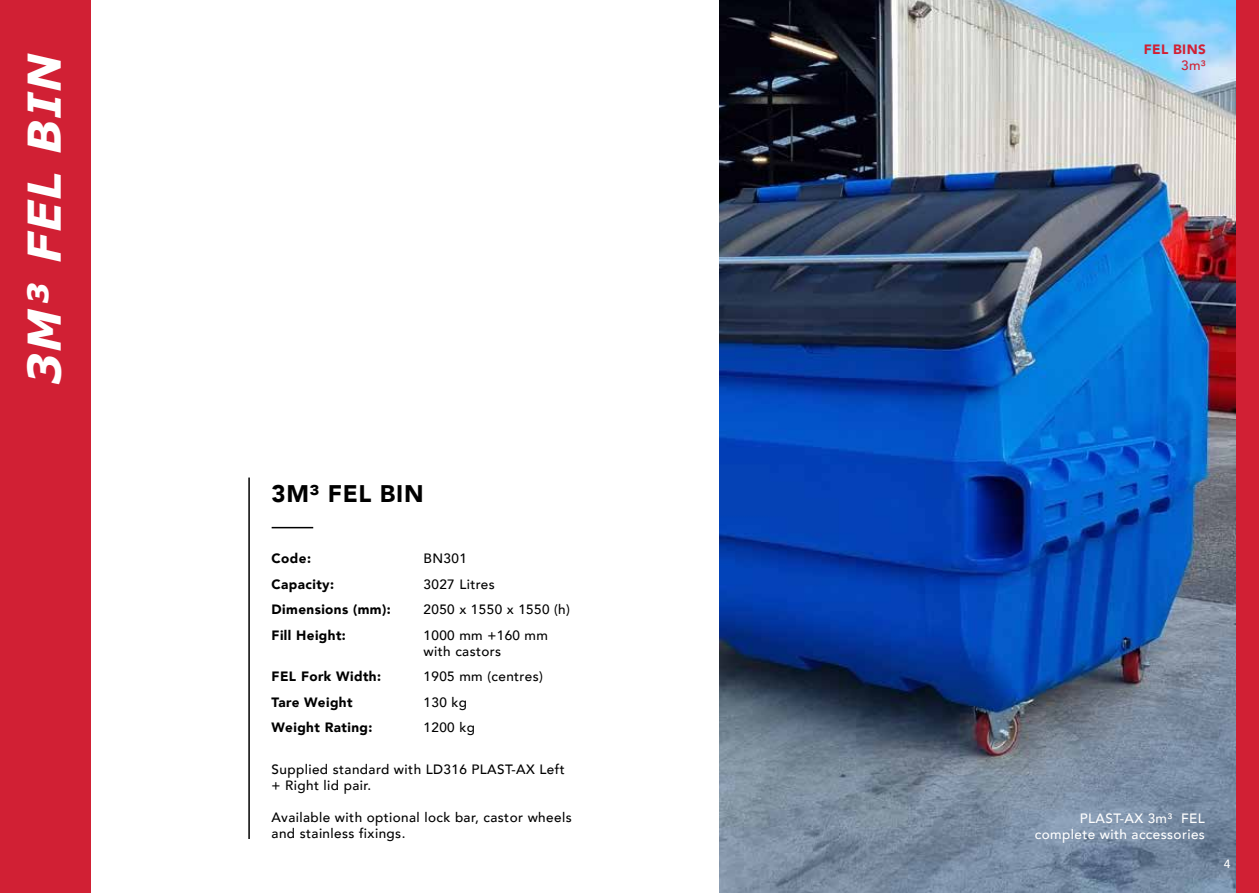
<style>
.page{position:relative;width:1259px;height:893px;background:#fff}
.page>*{position:absolute;margin:0;border:0;box-sizing:border-box;transform-origin:0 0}
.t1{font:italic 700 45px "Verdana";color:#fff}
.t2{font:900 24px "Avenir";letter-spacing:.03em;color:#000}
.t3{font:500 13.5px/16.2px "Avenir";letter-spacing:.03em;color:#000}
.t4{font:900 13.5px "Avenir";letter-spacing:.03em;color:#000}
.t5{font:500 13.5px/16.2px "Avenir";letter-spacing:.03em;color:#fff;text-align:right}
.t6{font:900 13.5px "Avenir";letter-spacing:.03em;color:#d12034}
.t7{font:500 13.5px "Avenir";color:#d12034}
.t8{font:500 12px "Avenir";color:#fff}
</style>
<div class="page">
<hr style="left:272px;top:527px;width:41px;height:1px;background:#000">
<hr style="left:248px;top:477px;width:2px;height:362px;background:#000">
<div style="left:0;top:0;width:90px;height:893px;background:#d12034"></div>
<img style="left:720px;top:0;width:516px;height:893px">
<div style="left:1236px;top:0;width:23px;height:893px;background:#d12034"></div>
<h1 class="t1" style="left:15px;top:385px;width:334px;rotate:-90deg">3M³ FEL BIN</h1>
<h2 class="t2" style="left:272px;top:473px;width:153px">3M³ FEL BIN</h2>
<p class="t4" style="left:272px;top:547px;width:41px">Code:</p>
<p class="t3" style="left:423px;top:550px;width:45px">BN301</p>
<p class="t4" style="left:272px;top:572px;width:64px">Capacity:</p>
<p class="t3" style="left:423px;top:575px;width:73px">3027 Litres</p>
<p class="t4" style="left:272px;top:598px;width:121px">Dimensions (mm):</p>
<p class="t3" style="left:423px;top:601px;width:148px">2050 x 1550 x 1550 (h)</p>
<p class="t4" style="left:272px;top:623px;width:76px">Fill Height:</p>
<p class="t3" style="left:423px;top:626px;width:126px">1000 mm +160 mm with castors</p>
<p class="t4" style="left:272px;top:665px;width:111px">FEL Fork Width:</p>
<p class="t3" style="left:423px;top:668px;width:121px">1905 mm (centres)</p>
<p class="t4" style="left:272px;top:691px;width:82px">Tare Weight</p>
<p class="t3" style="left:423px;top:693px;width:45px">130 kg</p>
<p class="t4" style="left:272px;top:716px;width:102px">Weight Rating:</p>
<p class="t3" style="left:423px;top:719px;width:53px">1200 kg</p>
<p class="t3" style="left:272px;top:760px;width:294px">Supplied standard with LD316 PLAST-AX Left + Right lid pair.</p>
<p class="t3" style="left:272px;top:809px;width:301px">Available with optional lock bar, castor wheels and stainless fixings.</p>
<p class="t6" style="left:1143px;top:38px;width:64px">FEL BINS</p>
<p class="t7" style="left:1181px;top:54px;width:26px">3m³</p>
<p class="t5" style="left:1035px;top:809px;width:172px">PLAST-AX 3m³ FEL complete with accessories</p>
<p class="t8" style="left:1223px;top:854px;width:8px">4</p>
</div>
